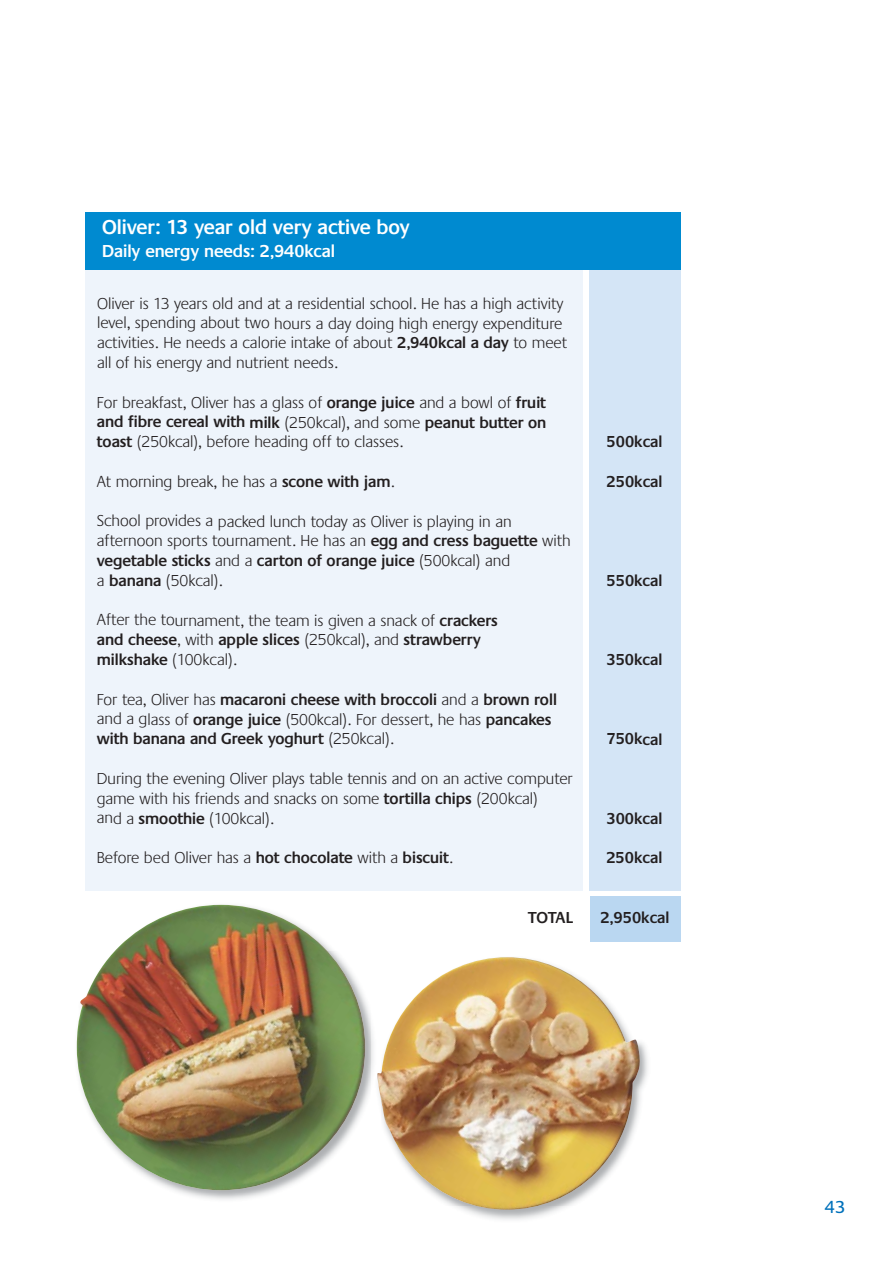
<style>
.page{position:relative;width:893px;height:1263px;background:#fff}
.page>*{position:absolute;margin:0;border:0;box-sizing:border-box;transform-origin:0 0}
.t1{font:600 21px "Praxis";color:#fff}
.t2{font:600 18px "Praxis";color:#fff}
.t3{font:18px "Praxis";color:#0071bb}
.t4{font:300 16.5px/19.8px "Praxis";color:#231f20}
.t5{font:600 16.5px/19.8px "Praxis";color:#231f20}
.s1{font-weight:600}
.s2{font-weight:300}
</style>
<div class="page">
<img style="left:76px;top:1001px;width:295px;height:199px">
<img style="left:77px;top:905px;width:288px;height:285px">
<img style="left:371px;top:1029px;width:277px;height:191px">
<img style="left:377px;top:957px;width:264px;height:253px">
<div style="left:85px;top:213px;width:595px;height:57px;background:#008ad0"></div>
<div style="left:85px;top:270px;width:498px;height:621px;background:#eef4fb"></div>
<div style="left:589px;top:270px;width:91px;height:621px;background:#d4e5f6"></div>
<div style="left:590px;top:897px;width:90px;height:45px;background:#bad7f1"></div>
<p class="t1" style="left:102px;top:219px;width:309px">Oliver: 13 year old very active boy</p>
<p class="t2" style="left:102px;top:245px;width:235px">Daily energy needs: 2,940kcal</p>
<p class="t4" style="left:97px;top:295px;width:472px">Oliver is 13 years old and at a residential school. He has a high activity level, spending about two hours a day doing high energy expenditure activities. He needs a calorie intake of about <span class="s1">2,940kcal a day</span> to meet all of his energy and nutrient needs.</p>
<p class="t4" style="left:97px;top:394px;width:451px;text-align:justify">For breakfast, Oliver has a glass of <span class="s1">orange juice</span> and a bowl of <span class="s1">fruit and fibre cereal with milk</span> (250kcal), and some <span class="s1">peanut butter on toast</span> (250kcal), before heading off to classes.</p>
<p class="t5" style="left:607px;top:433px;width:57px">500kcal</p>
<p class="t4" style="left:97px;top:473px;width:299px">At morning break, he has a <span class="s1">scone with jam</span>.</p>
<p class="t5" style="left:607px;top:473px;width:57px">250kcal</p>
<p class="t4" style="left:97px;top:513px;width:475px">School provides a packed lunch today as Oliver is playing in an afternoon sports tournament. He has an <span class="s1">egg and cress baguette</span> with <span class="s1">vegetable sticks</span> and a <span class="s1">carton of orange juice</span> (500kcal) and<br>a <span class="s1">banana</span> (50kcal).</p>
<p class="t5" style="left:606px;top:572px;width:57px">550kcal</p>
<p class="t4" style="left:97px;top:612px;width:402px">After the tournament, the team is given a snack of <span class="s1">crackers and cheese</span>, with <span class="s1">apple slices</span> (250kcal), and <span class="s1">strawberry milkshake</span> (100kcal).</p>
<p class="t5" style="left:97px;top:691px;width:462px"><span class="s2">For tea, Oliver has</span> macaroni cheese with broccoli <span class="s2">and a</span> brown roll <span class="s2">and a glass of</span> orange juice <span class="s2">(500kcal). For dessert, he has</span> pancakes with banana and Greek yoghurt <span class="s2">(250kcal).</span></p>
<p class="t4" style="left:97px;top:770px;width:477px">During the evening Oliver plays table tennis and on an active computer game with his friends and snacks on some <span class="s1">tortilla chips</span> (200kcal)<br>and a <span class="s1">smoothie</span> (100kcal).</p>
<p class="t5" style="left:606px;top:651px;width:57px">350kcal</p>
<p class="t5" style="left:606px;top:730px;width:57px">750kcal</p>
<p class="t5" style="left:606px;top:810px;width:57px">300kcal</p>
<p class="t4" style="left:97px;top:849px;width:358px">Before bed Oliver has a <span class="s1">hot chocolate</span> with a <span class="s1">biscuit</span>.</p>
<p class="t5" style="left:606px;top:849px;width:57px">250kcal</p>
<p class="t5" style="left:528px;top:909px;width:47px">TOTAL</p>
<p class="t5" style="left:600px;top:909px;width:71px">2,950kcal</p>
<p class="t3" style="left:825px;top:1200px;width:22px">43</p>
</div>
